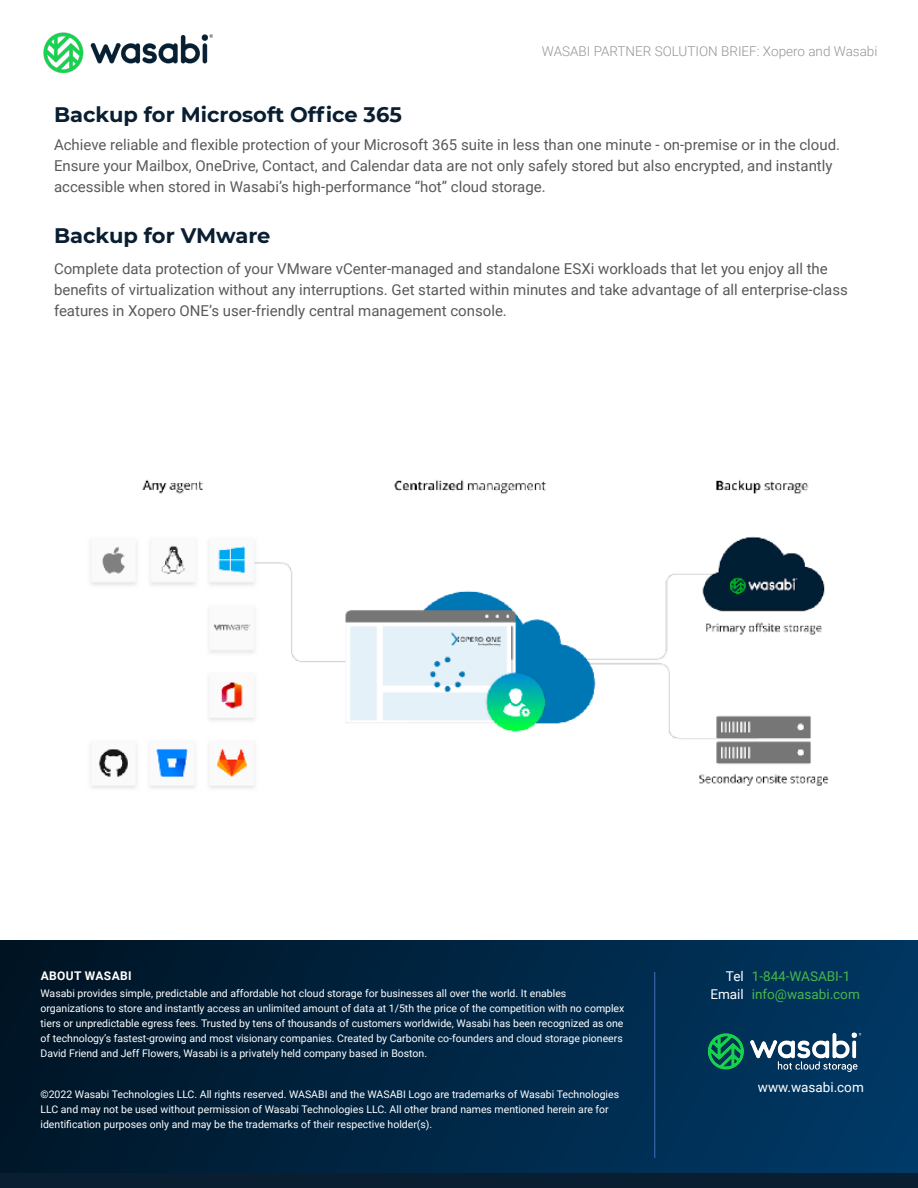
<style>
.page{position:relative;width:918px;height:1188px;background:#fff}
.page>*{position:absolute;margin:0;border:0;box-sizing:border-box;transform-origin:0 0}
.t1{font:700 21px "Montserrat";color:#0a1e32}
.t2{font:15px/21px "Roboto";color:#58595b}
.t3{font:300 13.5px "Roboto";color:#939598}
.t4{font:13.5px/18px "Roboto";color:#48b749}
.t5{font:13.5px/18px "Roboto";color:#fff;text-align:right}
.t6{font:700 12px "Roboto";letter-spacing:.035em;color:#fff}
.t7{font:10.5px/15px "Roboto";color:#fff}
</style>
<div class="page">
<img style="left:43px;top:32px;width:170px;height:41px">
<img style="left:91px;top:479px;width:738px;height:310px">
<div style="left:0;top:1173px;width:918px;height:15px;background:#0a1e32"></div>
<img style="left:0;top:941px;width:918px;height:232px">
<img style="left:705px;top:1029px;width:159px;height:46px">
<hr style="left:654px;top:972px;width:1px;height:186px;background:#466fb6">
<p class="t3" style="left:542px;top:42px;width:337px">WASABI PARTNER SOLUTION BRIEF: Xopero and Wasabi</p>
<h1 class="t1" style="left:54px;top:100px;width:349px">Backup for Microsoft Office 365</h1>
<p class="t2" style="left:54px;top:134px;width:788px">Achieve reliable and flexible protection of your Microsoft 365 suite in less than one minute - on-premise or in the cloud.<br>Ensure your Mailbox, OneDrive, Contact, and Calendar data are not only safely stored but also encrypted, and instantly accessible when stored in Wasabi’s high-performance “hot” cloud storage.</p>
<h1 class="t1" style="left:54px;top:220px;width:218px">Backup for VMware</h1>
<p class="t2" style="left:54px;top:258px;width:795px">Complete data protection of your VMware vCenter-managed and standalone ESXi workloads that let you enjoy all the benefits of virtualization without any interruptions. Get started within minutes and take advantage of all enterprise-class features in Xopero ONE’s user-friendly central management console.</p>
<p class="t6" style="left:41px;top:967px;width:93px">ABOUT WASABI</p>
<p class="t7" style="left:40px;top:986px;width:585px">Wasabi provides simple, predictable and affordable hot cloud storage for businesses all over the world. It enables organizations to store and instantly access an unlimited amount of data at 1/5th the price of the competition with no complex tiers or unpredictable egress fees. Trusted by tens of thousands of customers worldwide, Wasabi has been recognized as one of technology’s fastest-growing and most visionary companies. Created by Carbonite co-founders and cloud storage pioneers David Friend and Jeff Flowers, Wasabi is a privately held company based in Boston.</p>
<p class="t7" style="left:40px;top:1086px;width:580px">©2022 Wasabi Technologies LLC. All rights reserved. WASABI and the WASABI Logo are trademarks of Wasabi Technologies<br>LLC and may not be used without permission of Wasabi Technologies LLC. All other brand names mentioned herein are for identification purposes only and may be the trademarks of their respective holder(s).</p>
<p class="t5" style="left:710px;top:966px;width:35px">Tel<br>Email</p>
<p class="t4" style="left:752px;top:966px;width:110px">1-844-WASABI-1 info@wasabi.com</p>
<p class="t5" style="left:758px;top:1078px;width:107px">www.wasabi.com</p>
</div>
